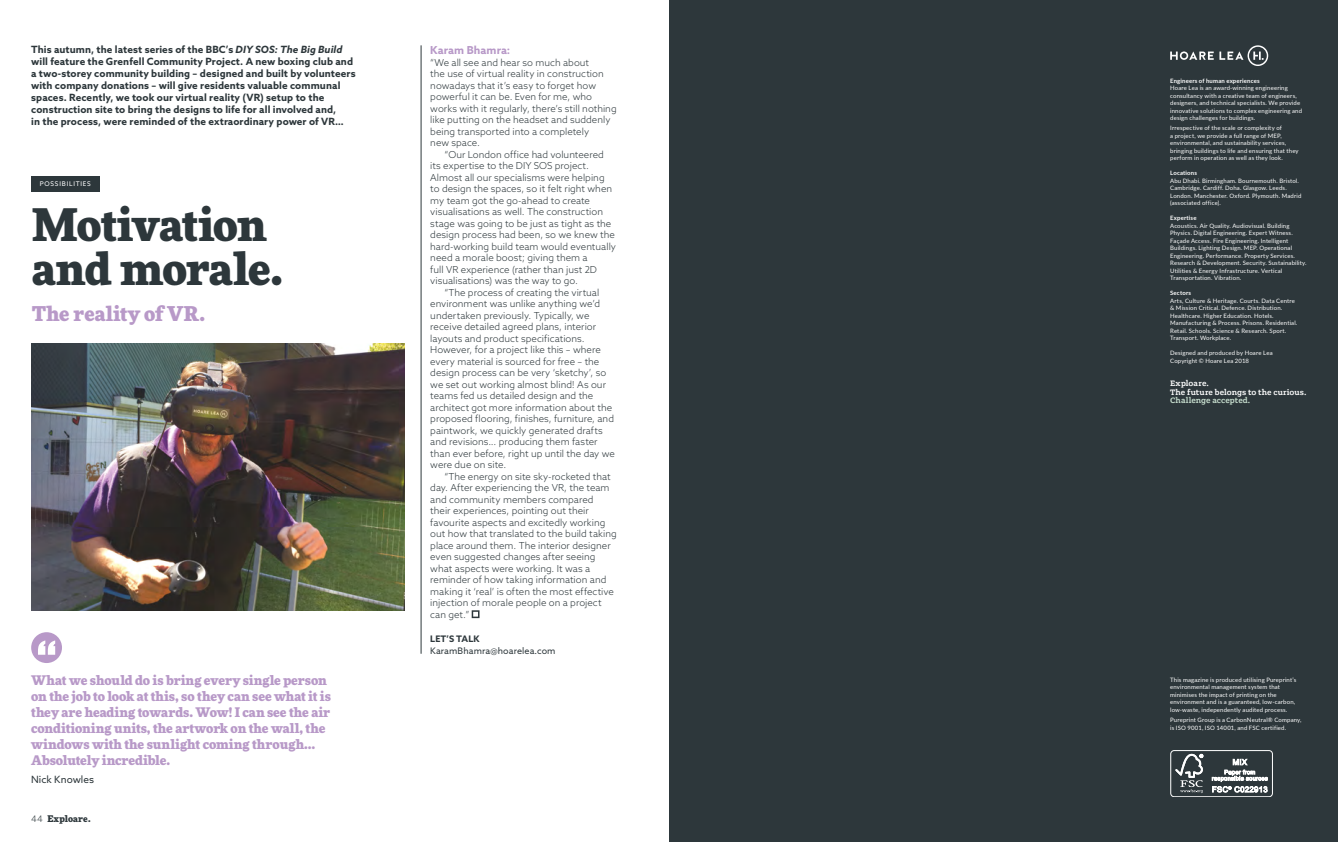
<style>
.page{position:relative;width:1338px;height:842px;background:#fff}
.page>*{position:absolute;margin:0;border:0;box-sizing:border-box;transform-origin:0 0}
.t1{font:900 44px/44px "More Pro";letter-spacing:-.015em;color:#2d373b}
.t2{font:900 20px "More Pro";letter-spacing:.005em;color:#b899c8}
.t3{font:900 13px/16px "More Pro";letter-spacing:-.005em;color:#b899c8}
.t4{font:700 11px "Azo Sans";letter-spacing:.005em;color:#b899c8}
.t5{font:700 10px/12px "Azo Sans";letter-spacing:.01em;color:#2d373b}
.t6{font:10px "Azo Sans";letter-spacing:.005em;color:#2d373b}
.t7{font:300 9.6px/11.5px "Azo Sans";letter-spacing:.005em;color:#2d373b}
.t8{font:9px "Azo Sans";letter-spacing:.01em;color:#2d373b}
.t9{font:900 9px "More Pro";letter-spacing:.01em;color:#2d373b}
.t10{font:700 9px "Azo Sans";letter-spacing:.005em;color:#2d373b}
.t11{font:8.5px/8.5px "Grueber";letter-spacing:.01em;color:#fff}
.t12{font:8.5px "Grueber";letter-spacing:.01em;color:#c9e0d0}
.t13{font:6.4px "Azo Sans";letter-spacing:.12em;color:#fff}
.t14{font:6px/7.5px "Lato";letter-spacing:.025em;color:#fff}
.t15{font:700 6px "Lato";letter-spacing:.025em;color:#fff}
.s1{font-style:italic}
.s2{font-family:"Azo Sans";font-weight:300}
</style>
<div class="page">
<div style="left:669px;top:0;width:669px;height:842px;background:#2d373b"></div>
<div style="left:31px;top:176px;width:68px;height:16px;background:#2d373b"></div>
<svg style="left:472px;top:610px;width:8px;height:8px"></svg>
<img style="left:31px;top:343px;width:373px;height:268px">
<div style="left:31px;top:632px;width:31px;height:31px;background:#b899c8;border-radius:50%"></div>
<svg style="left:38px;top:640px;width:17px;height:15px"></svg>
<hr style="left:421px;top:45px;width:1px;height:609px;background:#2d373b">
<svg style="left:1170px;top:45px;width:98px;height:21px"></svg>
<div style="left:1170px;top:750px;width:103px;height:47px;border:1px solid #fff;border-radius:3px"></div>
<svg style="left:1175px;top:754px;width:28px;height:39px"></svg>
<svg style="left:1212px;top:758px;width:56px;height:34px"></svg>
<p class="t5" style="left:31px;top:44px;width:326px">This autumn, the latest series of the BBC’s <span class="s1">DIY SOS: The Big Build </span>will feature the Grenfell Community Project. A new boxing club and a two-storey community building – designed and built by volunteers with company donations – will give residents valuable communal spaces. Recently, we took our virtual reality (VR) setup to the construction site to bring the designs to life for all involved and,<br>in the process, were reminded of the extraordinary power of VR…</p>
<p class="t13" style="left:40px;top:180px;width:53px">POSSIBILITIES</p>
<h1 class="t1" style="left:32px;top:198px;width:252px">Motivation and morale.</h1>
<h2 class="t2" style="left:32px;top:298px;width:174px">The reality of VR.</h2>
<p class="t3" style="left:31px;top:671px;width:301px">What we should do is bring every single person on the job to look at this, so they can see what it is they are heading towards. Wow! I can see the air conditioning units, the artwork on the wall, the windows with the sunlight coming through… Absolutely incredible.</p>
<p class="t6" style="left:31px;top:773px;width:65px">Nick Knowles</p>
<p class="t9" style="left:31px;top:812px;width:61px"><span class="s2">44</span> Exploare.</p>
<p class="t4" style="left:430px;top:43px;width:81px">Karam Bhamra:</p>
<p class="t7" style="left:430px;top:56px;width:188px">“We all see and hear so much about<br>the use of virtual reality in construction nowadays that it’s easy to forget how powerful it can be. Even for me, who works with it regularly, there’s still nothing like putting on the headset and suddenly being transported into a completely<br>new space.</p>
<p class="t7" style="left:444px;top:148px;width:161px">“Our London office had volunteered</p>
<p class="t7" style="left:430px;top:160px;width:160px">its expertise to the DIY SOS project.</p>
<p class="t7" style="left:430px;top:171px;width:176px">Almost all our specialisms were helping</p>
<p class="t7" style="left:430px;top:183px;width:183px">to design the spaces, so it felt right when</p>
<p class="t7" style="left:430px;top:194px;width:161px">my team got the go-ahead to create</p>
<p class="t7" style="left:430px;top:206px;width:174px">visualisations as well. The construction</p>
<p class="t7" style="left:430px;top:217px;width:183px">stage was going to be just as tight as the</p>
<p class="t7" style="left:430px;top:229px;width:186px">design process had been, so we knew the</p>
<p class="t7" style="left:430px;top:240px;width:187px">hard-working build team would eventually</p>
<p class="t7" style="left:430px;top:252px;width:159px">need a morale boost; giving them a</p>
<p class="t7" style="left:430px;top:263px;width:168px">full VR experience (rather than just 2D</p>
<p class="t7" style="left:430px;top:275px;width:149px">visualisations) was the way to go.</p>
<p class="t7" style="left:444px;top:286px;width:156px">“The process of creating the virtual</p>
<p class="t7" style="left:430px;top:298px;width:171px">environment was unlike anything we’d</p>
<p class="t7" style="left:430px;top:309px;width:161px">undertaken previously. Typically, we</p>
<p class="t7" style="left:430px;top:321px;width:167px">receive detailed agreed plans, interior</p>
<p class="t7" style="left:430px;top:332px;width:156px">layouts and product specifications.</p>
<p class="t7" style="left:430px;top:344px;width:172px">However, for a project like this – where</p>
<p class="t7" style="left:430px;top:355px;width:171px">every material is sourced for free – the</p>
<p class="t7" style="left:430px;top:367px;width:178px">design process can be very ‘sketchy’, so</p>
<p class="t7" style="left:430px;top:378px;width:177px">we set out working almost blind! As our</p>
<p class="t7" style="left:430px;top:390px;width:165px">teams fed us detailed design and the</p>
<p class="t7" style="left:430px;top:401px;width:184px">architect got more information about the</p>
<p class="t7" style="left:430px;top:413px;width:185px">proposed flooring, finishes, furniture, and</p>
<p class="t7" style="left:430px;top:424px;width:174px">paintwork, we quickly generated drafts</p>
<p class="t7" style="left:430px;top:436px;width:169px">and revisions... producing them faster</p>
<p class="t7" style="left:430px;top:447px;width:186px">than ever before, right up until the day we</p>
<p class="t7" style="left:430px;top:459px;width:77px">were due on site.</p>
<p class="t7" style="left:444px;top:470px;width:168px">“The energy on site sky-rocketed that</p>
<p class="t7" style="left:430px;top:482px;width:181px">day. After experiencing the VR, the team</p>
<p class="t7" style="left:430px;top:493px;width:165px">and community members compared</p>
<p class="t7" style="left:430px;top:505px;width:160px">their experiences, pointing out their</p>
<p class="t7" style="left:430px;top:516px;width:177px">favourite aspects and excitedly working</p>
<p class="t7" style="left:430px;top:528px;width:188px">out how that translated to the build taking</p>
<p class="t7" style="left:430px;top:539px;width:182px">place around them. The interior designer</p>
<p class="t7" style="left:430px;top:551px;width:167px">even suggested changes after seeing</p>
<p class="t7" style="left:430px;top:562px;width:161px">what aspects were working. It was a</p>
<p class="t7" style="left:430px;top:574px;width:178px">reminder of how taking information and</p>
<p class="t7" style="left:430px;top:585px;width:185px">making it ‘real’ is often the most effective</p>
<p class="t7" style="left:430px;top:597px;width:173px">injection of morale people on a project</p>
<p class="t7" style="left:430px;top:608px;width:41px">can get.”</p>
<p class="t10" style="left:430px;top:632px;width:51px">LET’S TALK</p>
<p class="t8" style="left:430px;top:644px;width:127px">KaramBhamra@hoarelea.com</p>
<p class="t15" style="left:1170px;top:76px;width:91px">Engineers of human experiences</p>
<p class="t14" style="left:1170px;top:84px;width:133px">Hoare Lea is an award-winning engineering consultancy with a creative team of engineers, designers, and technical specialists. We provide innovative solutions to complex engineering and design challenges for buildings.</p>
<p class="t14" style="left:1170px;top:124px;width:130px">Irrespective of the scale or complexity of<br>a project, we provide a full range of MEP, environmental, and sustainability services, bringing buildings to life and ensuring that they perform in operation as well as they look.</p>
<p class="t15" style="left:1170px;top:169px;width:28px">Locations</p>
<p class="t14" style="left:1170px;top:177px;width:133px">Abu Dhabi. Birmingham. Bournemouth. Bristol.<br>Cambridge. Cardiff. Doha. Glasgow. Leeds.<br>London. Manchester. Oxford. Plymouth. Madrid (associated office).</p>
<p class="t15" style="left:1170px;top:214px;width:28px">Expertise</p>
<p class="t14" style="left:1170px;top:222px;width:138px">Acoustics. Air Quality. Audiovisual. Building Physics. Digital Engineering. Expert Witness.<br>Façade Access. Fire Engineering. Intelligent Buildings. Lighting Design. MEP. Operational Engineering. Performance. Property Services.<br>Research &amp; Development. Security. Sustainability.<br>Utilities &amp; Energy Infrastructure. Vertical Transportation. Vibration.</p>
<p class="t15" style="left:1170px;top:289px;width:22px">Sectors</p>
<p class="t14" style="left:1170px;top:297px;width:129px">Arts, Culture &amp; Heritage. Courts. Data Centre &amp; Mission Critical. Defence. Distribution.<br>Healthcare. Higher Education. Hotels.<br>Manufacturing &amp; Process. Prisons. Residential.<br>Retail. Schools. Science &amp; Research. Sport.<br>Transport. Workplace.</p>
<p class="t14" style="left:1170px;top:349px;width:104px">Designed and produced by Hoare Lea<br>Copyright © Hoare Lea 2018</p>
<p class="t11" style="left:1170px;top:380px;width:138px">Exploare.<br>The future belongs to the curious.</p>
<p class="t12" style="left:1170px;top:395px;width:82px">Challenge accepted.</p>
<p class="t14" style="left:1170px;top:676px;width:128px">This magazine is produced utilising Pureprint’s environmental management system that minimises the impact of printing on the environment and is a guaranteed, low-carbon, low-waste, independently audited process.</p>
<p class="t14" style="left:1170px;top:716px;width:133px">Pureprint Group is a CarbonNeutral® Company, is ISO 9001, ISO 14001, and FSC certified.</p>
</div>
